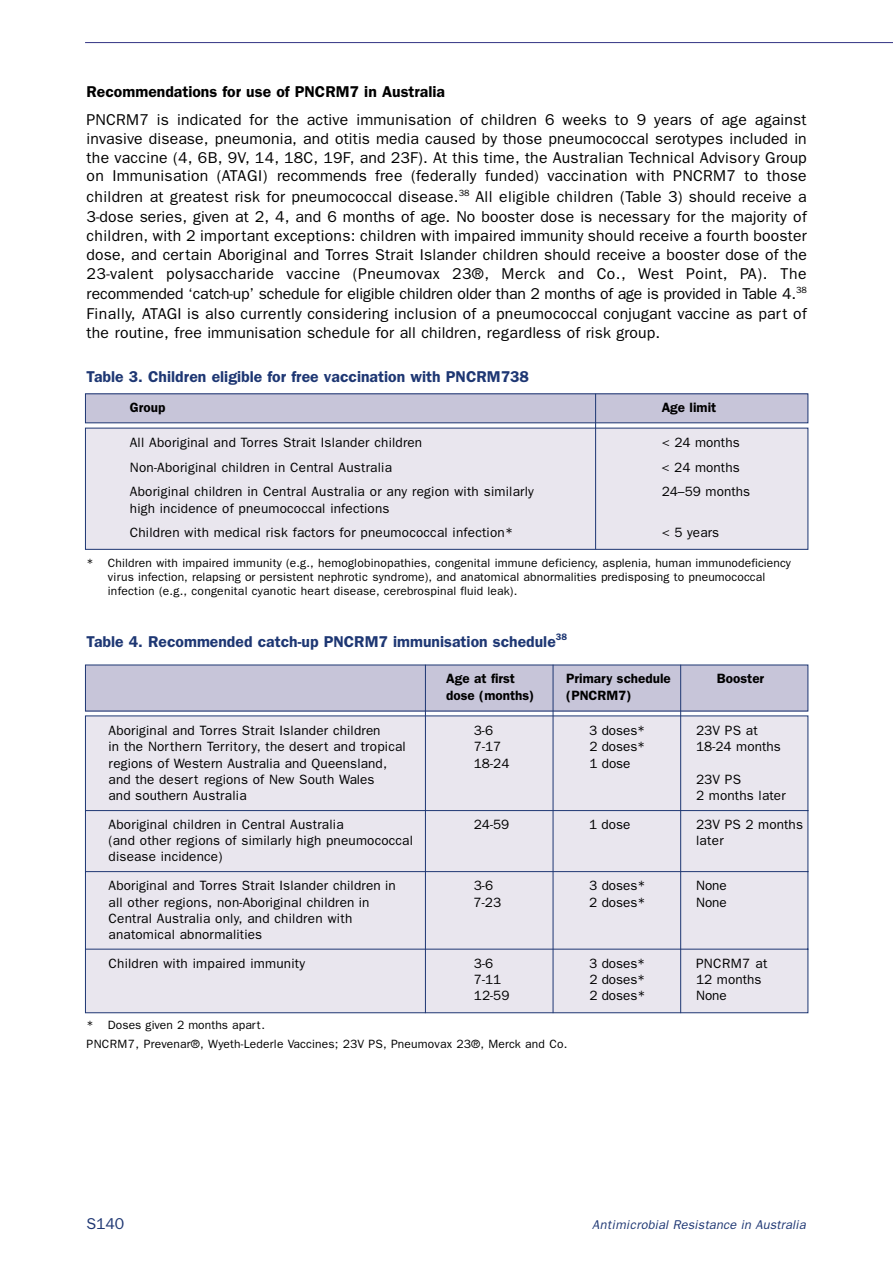
<style>
.page{position:relative;width:893px;height:1263px;background:#fff}
.page>*{position:absolute;margin:0;border:0;box-sizing:border-box;transform-origin:0 0}
.t1{font:15.75px/19.2px "Franklin Gothic";letter-spacing:.02em;color:#000;text-align:justify}
.t2{font:600 15.75px "Franklin Gothic";color:#1e3773}
.t3{font:600 15.75px "Franklin Gothic";color:#000}
.t4{font:15.75px "Franklin Gothic";color:#1e3773}
.t5{font:13.5px/24.8px "Franklin Gothic";letter-spacing:.015em;color:#000}
.t6{font:600 13.5px "Franklin Gothic";color:#000}
.t7{font:italic 12.75px "Franklin Gothic";letter-spacing:.015em;color:#1e3773}
.t8{font:12px/14.4px "Franklin Gothic";letter-spacing:.015em;color:#000}
</style>
<div class="page">
<hr style="left:85px;top:42px;width:807px;height:1px;background:#323484">
<div style="left:85px;top:394px;width:722px;height:29px;background:#c7c5d9"></div>
<div style="left:85px;top:393px;width:723px;height:30px;border:1px solid #1e3773"></div>
<div style="left:85px;top:428px;width:722px;height:121px;background:#e9e6ee"></div>
<div style="left:85px;top:428px;width:723px;height:122px;border:1px solid #1e3773"></div>
<hr style="left:595px;top:394px;width:1px;height:155px;background:#1e3773">
<div style="left:85px;top:665px;width:722px;height:46px;background:#c7c5d9"></div>
<div style="left:85px;top:715px;width:724px;height:299px;background:#e9e6ee"></div>
<hr style="left:425px;top:665px;width:1px;height:348px;background:#1e3773">
<hr style="left:552px;top:665px;width:1px;height:348px;background:#1e3773">
<hr style="left:680px;top:665px;width:1px;height:348px;background:#1e3773">
<p class="t3" style="left:87px;top:87px;width:360px">Recommendations for use of PNCRM7 in Australia</p>
<p class="t1" style="left:87px;top:111px;width:721px">PNCRM7 is indicated for the active immunisation of children 6 weeks to 9 years of age against invasive disease, pneumonia, and otitis media caused by those pneumococcal serotypes included in the vaccine (4, 6B, 9V, 14, 18C, 19F, and 23F). At this time, the Australian Technical Advisory Group on Immunisation (ATAGI) recommends free (federally funded) vaccination with PNCRM7 to those</p>
<p class="t1" style="left:87px;top:188px;width:721px">children at greatest risk for pneumococcal disease.<sup>38</sup> All eligible children (Table 3) should receive a 3-dose series, given at 2, 4, and 6 months of age. No booster dose is necessary for the majority of children, with 2 important exceptions: children with impaired immunity should receive a fourth booster dose, and certain Aboriginal and Torres Strait Islander children should receive a booster dose of the 23-valent polysaccharide vaccine (Pneumovax 23®, Merck and Co., West Point, PA). The</p>
<p class="t1" style="left:87px;top:285px;width:721px">recommended ‘catch-up’ schedule for eligible children older than 2 months of age is provided in Table 4.<sup>38<br></sup>Finally, ATAGI is also currently considering inclusion of a pneumococcal conjugant vaccine as part of the routine, free immunisation schedule for all children, regardless of risk group.</p>
<p class="t2" style="left:87px;top:372px;width:444px">Table 3. Children eligible for free vaccination with PNCRM738</p>
<p class="t6" style="left:130px;top:403px;width:37px">Group</p>
<p class="t6" style="left:661px;top:403px;width:56px">Age limit</p>
<p class="t5" style="left:130px;top:431px;width:294px">All Aboriginal and Torres Strait Islander children</p>
<p class="t5" style="left:661px;top:431px;width:79px">&lt; 24 months</p>
<p class="t5" style="left:130px;top:456px;width:263px">Non-Aboriginal children in Central Australia</p>
<p class="t5" style="left:661px;top:456px;width:80px">&lt; 24 months</p>
<p class="t5" style="left:130px;top:481px;width:405px">Aboriginal children in Central Australia or any region with similarly</p>
<p class="t5" style="left:661px;top:481px;width:90px">24–59 months</p>
<p class="t5" style="left:130px;top:497px;width:385px">high incidence of pneumococcal infections<br>Children with medical risk factors for pneumococcal infection*</p>
<p class="t5" style="left:661px;top:522px;width:59px">&lt; 5 years</p>
<p class="t8" style="left:108px;top:556px;width:684px;text-indent:-21px">* Children with impaired immunity (e.g., hemoglobinopathies, congenital immune deficiency, asplenia, human immunodeficiency virus infection, relapsing or persistent nephrotic syndrome), and anatomical abnormalities predisposing to pneumococcal infection (e.g., congenital cyanotic heart disease, cerebrospinal fluid leak).</p>
<p class="t2" style="left:87px;top:636px;width:482px">Table 4. Recommended catch-up PNCRM7 immunisation schedule<sup>38</sup></p>
<p class="t6" style="left:446px;top:674px;width:70px">Age at first</p>
<p class="t6" style="left:566px;top:674px;width:106px">Primary schedule</p>
<p class="t6" style="left:717px;top:674px;width:49px">Booster</p>
<p class="t6" style="left:446px;top:690px;width:90px">dose (months)</p>
<p class="t6" style="left:566px;top:690px;width:67px">(PNCRM7)</p>
<p class="t5" style="left:109px;top:719px;width:273px">Aboriginal and Torres Strait Islander children</p>
<p class="t5" style="left:473px;top:719px;width:21px">3-6</p>
<p class="t5" style="left:589px;top:719px;width:58px">3 doses*</p>
<p class="t5" style="left:696px;top:719px;width:63px">23V PS at</p>
<p class="t5" style="left:109px;top:736px;width:299px">in the Northern Territory, the desert and tropical</p>
<p class="t5" style="left:474px;top:736px;width:29px">7-17</p>
<p class="t5" style="left:589px;top:736px;width:58px">2 doses*</p>
<p class="t5" style="left:696px;top:736px;width:86px">18-24 months</p>
<p class="t5" style="left:109px;top:752px;width:280px">regions of Western Australia and Queensland,</p>
<p class="t5" style="left:473px;top:752px;width:37px">18-24</p>
<p class="t5" style="left:589px;top:752px;width:43px">1 dose</p>
<p class="t5" style="left:109px;top:768px;width:267px">and the desert regions of New South Wales</p>
<p class="t5" style="left:696px;top:768px;width:47px">23V PS</p>
<p class="t5" style="left:109px;top:784px;width:139px">and southern Australia</p>
<p class="t5" style="left:696px;top:784px;width:91px">2 months later</p>
<p class="t5" style="left:109px;top:813px;width:236px">Aboriginal children in Central Australia</p>
<p class="t5" style="left:474px;top:813px;width:37px">24-59</p>
<p class="t5" style="left:589px;top:813px;width:43px">1 dose</p>
<p class="t5" style="left:696px;top:813px;width:109px">23V PS 2 months</p>
<p class="t5" style="left:109px;top:829px;width:306px">(and other regions of similarly high pneumococcal</p>
<p class="t5" style="left:696px;top:829px;width:29px">later</p>
<p class="t5" style="left:109px;top:844px;width:289px;line-height:29px">disease incidence)<br>Aboriginal and Torres Strait Islander children in</p>
<p class="t5" style="left:473px;top:875px;width:21px">3-6</p>
<p class="t5" style="left:589px;top:875px;width:58px">3 doses*</p>
<p class="t5" style="left:696px;top:875px;width:32px">None</p>
<p class="t5" style="left:109px;top:891px;width:262px">all other regions, non-Aboriginal children in</p>
<p class="t5" style="left:473px;top:891px;width:29px">7-23</p>
<p class="t5" style="left:589px;top:891px;width:58px">2 doses*</p>
<p class="t5" style="left:696px;top:891px;width:32px">None</p>
<p class="t5" style="left:109px;top:911px;width:245px;line-height:16.2px">Central Australia only, and children with anatomical abnormalities</p>
<p class="t5" style="left:109px;top:952px;width:198px">Children with impaired immunity</p>
<p class="t5" style="left:474px;top:952px;width:21px">3-6</p>
<p class="t5" style="left:589px;top:952px;width:58px">3 doses*</p>
<p class="t5" style="left:696px;top:952px;width:73px">PNCRM7 at</p>
<p class="t5" style="left:474px;top:968px;width:29px">7-11</p>
<p class="t5" style="left:589px;top:968px;width:58px">2 doses*</p>
<p class="t5" style="left:696px;top:968px;width:67px">12 months</p>
<p class="t5" style="left:474px;top:985px;width:37px">12-59</p>
<p class="t5" style="left:589px;top:985px;width:58px">2 doses*</p>
<p class="t5" style="left:696px;top:985px;width:32px">None</p>
<p class="t8" style="left:87px;top:1017px;width:482px;line-height:18.6px">* Doses given 2 months apart.<br>PNCRM7, Prevenar®, Wyeth-Lederle Vaccines; 23V PS, Pneumovax 23®, Merck and Co.</p>
<p class="t4" style="left:87px;top:1218px;width:39px">S140</p>
<p class="t7" style="left:592px;top:1221px;width:215px">Antimicrobial Resistance in Australia</p>
</div>
